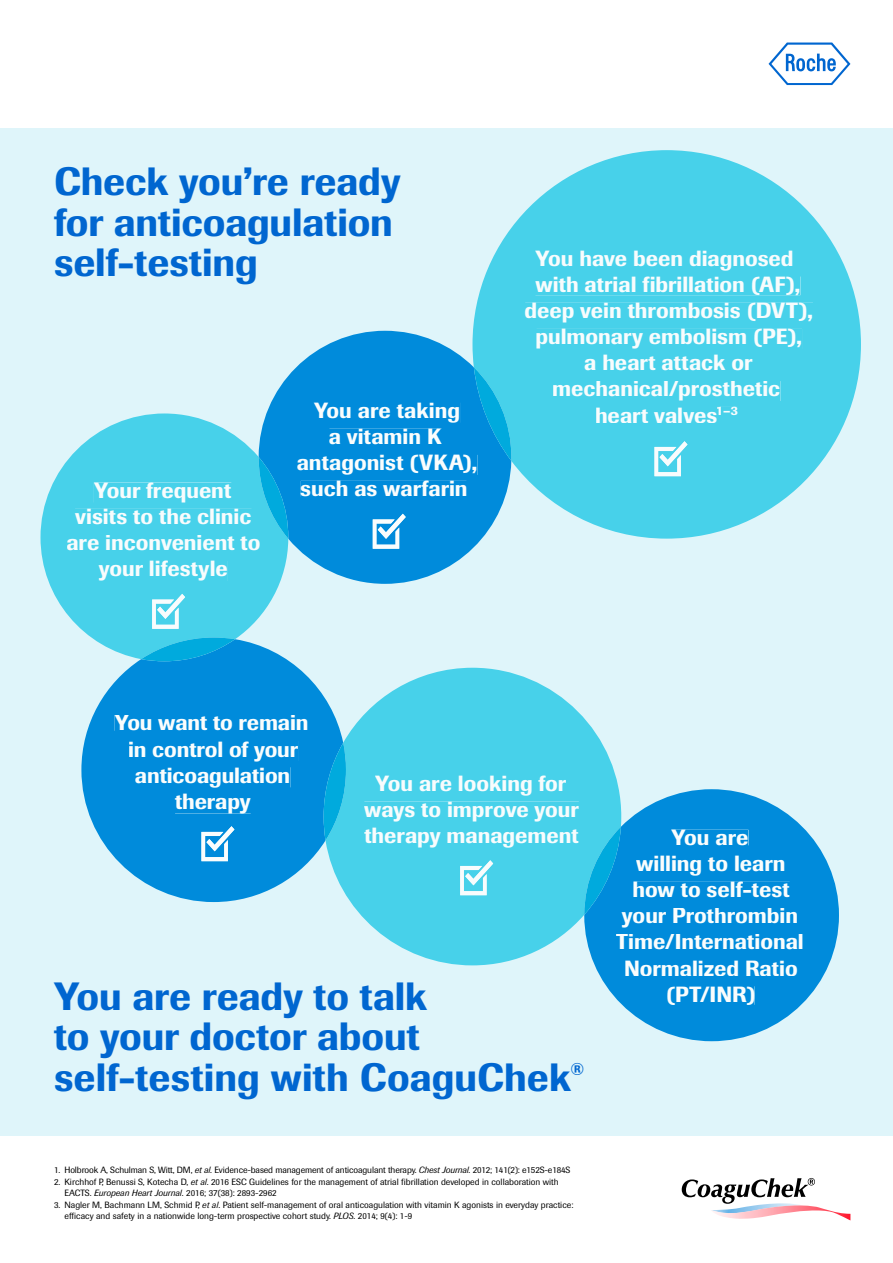
<style>
.page{position:relative;width:893px;height:1263px;background:#fff}
.page>*{position:absolute;margin:0;border:0;box-sizing:border-box;transform-origin:0 0}
.t1{font:500 39px/40.5px "Imago";color:#0066d0}
.t2{font:500 21.75px/26.1px "Imago";color:#f8fcfd;text-align:center}
.t3{font:500 21.75px/26.1px "Imago";color:#fafdfd;text-align:center}
.t4{font:500 17.1px "Imago";color:#0066d0}
.t5{font:9px/10.5px "Imago";color:#000}
.s1{font-style:italic}
</style>
<div class="page">
<div style="left:0;top:128px;width:893px;height:1007px;background:#dff5fa"></div>
<svg style="left:594px;top:789px;width:245px;height:252px;fill:#008bdb"></svg>
<div style="left:671px;top:830px;width:77px;height:15px;background:#008bdb"></div>
<div style="left:636px;top:856px;width:149px;height:20px;background:#008bdb"></div>
<div style="left:634px;top:882px;width:156px;height:15px;background:#008bdb"></div>
<div style="left:622px;top:908px;width:175px;height:20px;background:#008bdb"></div>
<div style="left:616px;top:934px;width:188px;height:16px;background:#008bdb"></div>
<div style="left:625px;top:960px;width:173px;height:16px;background:#008bdb"></div>
<div style="left:667px;top:986px;width:87px;height:19px;background:#008bdb"></div>
<svg style="left:81px;top:659px;width:244px;height:243px;fill:#008bdb"></svg>
<div style="left:115px;top:715px;width:193px;height:16px;background:#008bdb"></div>
<div style="left:129px;top:741px;width:169px;height:20px;background:#008bdb"></div>
<div style="left:136px;top:767px;width:154px;height:20px;background:#008bdb"></div>
<div style="left:175px;top:793px;width:76px;height:20px;background:#008bdb"></div>
<svg style="left:201px;top:826px;width:33px;height:35px"></svg>
<svg style="left:266px;top:331px;width:216px;height:253px;fill:#008bdb"></svg>
<div style="left:308px;top:403px;width:152px;height:20px;background:#008bdb"></div>
<div style="left:329px;top:429px;width:113px;height:15px;background:#008bdb"></div>
<div style="left:297px;top:455px;width:180px;height:20px;background:#008bdb"></div>
<div style="left:301px;top:481px;width:165px;height:16px;background:#008bdb"></div>
<svg style="left:373px;top:514px;width:33px;height:35px"></svg>
<svg style="left:472px;top:150px;width:389px;height:389px;fill:#47d1ea"></svg>
<svg style="left:474px;top:367px;width:37px;height:94px;background:#16aae0"></svg>
<div style="left:535px;top:251px;width:259px;height:20px;background:#47d1ea"></div>
<div style="left:535px;top:277px;width:265px;height:18px;background:#47d1ea"></div>
<div style="left:525px;top:303px;width:288px;height:20px;background:#47d1ea"></div>
<div style="left:537px;top:329px;width:265px;height:20px;background:#47d1ea"></div>
<div style="left:578px;top:355px;width:174px;height:16px;background:#47d1ea"></div>
<div style="left:553px;top:381px;width:227px;height:20px;background:#47d1ea"></div>
<div style="left:596px;top:407px;width:121px;height:16px;background:#47d1ea"></div>
<div style="left:717px;top:407px;width:20px;height:8px;background:#47d1ea"></div>
<svg style="left:654px;top:441px;width:33px;height:35px"></svg>
<svg style="left:40px;top:413px;width:248px;height:246px;fill:#47d1ea"></svg>
<svg style="left:141px;top:637px;width:94px;height:24px;background:#14ade0"></svg>
<svg style="left:259px;top:457px;width:29px;height:82px;background:#18ade0"></svg>
<div style="left:94px;top:483px;width:137px;height:20px;background:#47d1ea"></div>
<div style="left:75px;top:509px;width:176px;height:15px;background:#47d1ea"></div>
<div style="left:67px;top:535px;width:194px;height:16px;background:#47d1ea"></div>
<div style="left:99px;top:561px;width:128px;height:20px;background:#47d1ea"></div>
<svg style="left:152px;top:594px;width:33px;height:35px"></svg>
<svg style="left:325px;top:668px;width:296px;height:297px;fill:#47d1ea"></svg>
<svg style="left:584px;top:827px;width:37px;height:88px;background:#18ace0"></svg>
<svg style="left:324px;top:743px;width:22px;height:97px;background:#12addf"></svg>
<div style="left:375px;top:775px;width:191px;height:20px;background:#47d1ea"></div>
<div style="left:364px;top:802px;width:215px;height:19px;background:#47d1ea"></div>
<div style="left:364px;top:828px;width:215px;height:20px;background:#47d1ea"></div>
<svg style="left:460px;top:860px;width:33px;height:35px"></svg>
<svg style="left:768px;top:43px;width:82px;height:42px"></svg>
<svg style="left:682px;top:1178px;width:168px;height:42px"></svg>
<h1 class="t1" style="left:54px;top:161px;width:348px">Check you’re ready for anticoagulation self-testing</h1>
<h2 class="t2" style="left:66px;top:477px;width:196px">Your frequent visits to the clinic are inconvenient to your lifestyle</h2>
<h2 class="t3" style="left:297px;top:397px;width:182px">You are taking<br>a vitamin K antagonist (VKA), such as warfarin</h2>
<h2 class="t2" style="left:524px;top:245px;width:290px">You have been diagnosed with atrial fibrillation (AF), deep vein thrombosis (DVT), pulmonary embolism (PE),<br>a heart attack or mechanical/prosthetic<br>heart valves<sup>1–3</sup></h2>
<h2 class="t3" style="left:115px;top:710px;width:195px">You want to remain in control of your anticoagulation therapy</h2>
<h2 class="t2" style="left:364px;top:770px;width:216px">You are looking for ways to improve your therapy management</h2>
<h1 class="t1" style="left:54px;top:975px;width:518px">You are ready to talk<br>to your doctor about self-testing with CoaguChek</h1>
<h3 class="t4" style="left:571px;top:1058px;width:15px">®</h3>
<p class="t5" style="left:54px;top:1164px;width:518px">1. Holbrook A, Schulman S, Witt, DM, <span class="s1">et al</span>. Evidence-based management of anticoagulant therapy. <span class="s1">Chest Journal</span>. 2012; 141(2): e152S-e184S</p>
<p class="t5" style="left:65px;top:1177px;width:496px;text-indent:-11px">2. Kirchhof P, Benussi S, Kotecha D, <span class="s1">et al</span>. 2016 ESC Guidelines for the management of atrial fibrillation developed in collaboration with<br>EACTS. <span class="s1">European Heart Journal</span>. 2016; 37(38): 2893-2962</p>
<p class="t5" style="left:65px;top:1200px;width:510px;text-indent:-11px">3. Nagler M, Bachmann LM, Schmid P, <span class="s1">et al</span>. Patient self-management of oral anticoagulation with vitamin K agonists in everyday practice: efficacy and safety in a nationwide long-term prospective cohort study. <span class="s1">PLOS</span>. 2014; 9(4): 1-9</p>
<h2 class="t3" style="left:616px;top:824px;width:189px">You are<br>willing to learn how to self-test your Prothrombin<br>Time/International<br>Normalized Ratio (PT/INR)</h2>
</div>
